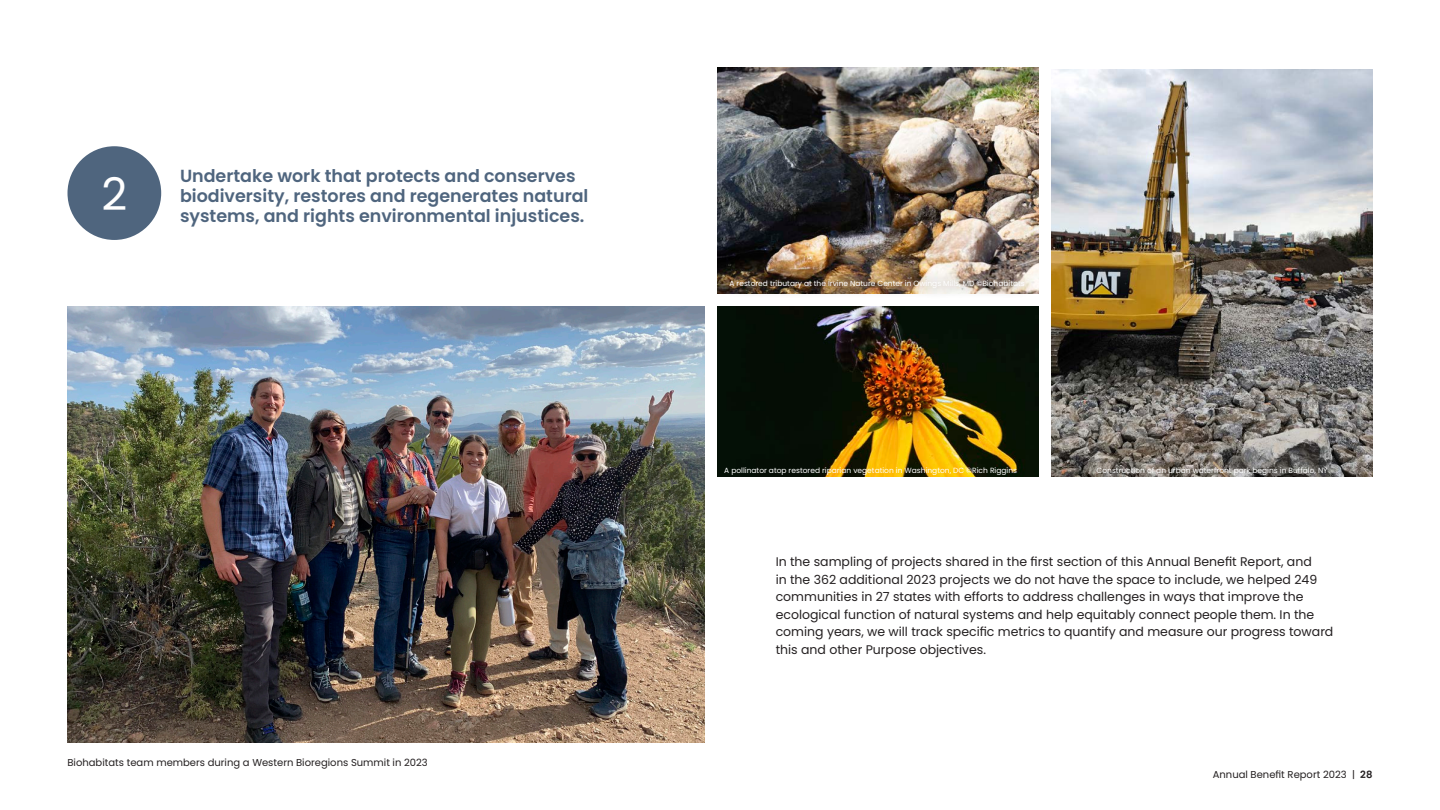
<style>
.page{position:relative;width:1440px;height:810px;background:#fff}
.page>*{position:absolute;margin:0;border:0;box-sizing:border-box;transform-origin:0 0}
.t1{font:45px "Poppins";color:#fff}
.numbered_things{font:600 17.5px/20px "Poppins";color:#4f657e}
.Bullets{font:12.5px/17.5px "Poppins";color:#231f20}
.t2{font:10px "Poppins";color:#231f20}
.image_captions{font:7.5px "Poppins";color:#fff}
.s1{font-weight:600}
</style>
<div class="page">
<img style="left:68px;top:307px;width:637px;height:435px">
<img style="left:1052px;top:69px;width:320px;height:408px">
<img style="left:718px;top:68px;width:321px;height:226px">
<img style="left:718px;top:307px;width:321px;height:170px">
<div style="left:68px;top:146px;width:93px;height:94px;background:#4f657e;border-radius:50%"></div>
<div style="left:719px;top:269px;width:317px;height:31px;background:#231f20;opacity:.75"></div>
<p class="t1" style="left:101px;top:168px;width:27px">2</p>
<p class="numbered_things" style="left:180px;top:166px;width:410px">Undertake work that protects and conserves biodiversity, restores and regenerates natural systems, and rights environmental injustices.</p>
<p class="t2" style="left:68px;top:756px;width:362px">Biohabitats team members during a Western Bioregions Summit in 2023</p>
<p class="image_captions" style="left:730px;top:279px;width:297px">A restored tributary at the Irvine Nature Center in Owings Mills, MD ©Biohabitats</p>
<p class="image_captions" style="left:724px;top:466px;width:294px">A pollinator atop restored riparian vegetation in Washington, DC ©Rich Riggins</p>
<p class="image_captions" style="left:1097px;top:466px;width:233px">Construction of an urban waterfront park begins in Buffalo, NY</p>
<p class="Bullets" style="left:776px;top:553px;width:559px">In the sampling of projects shared in the first section of this Annual Benefit Report, and<br>in the 362 additional 2023 projects we do not have the space to include, we helped 249 communities in 27 states with efforts to address challenges in ways that improve the ecological function of natural systems and help equitably connect people them. In the coming years, we will track specific metrics to quantify and measure our progress toward this and other Purpose objectives.</p>
<p class="t2" style="left:1213px;top:769px;width:161px">Annual Benefit Report 2023 | <span class="s1">28</span></p>
</div>
